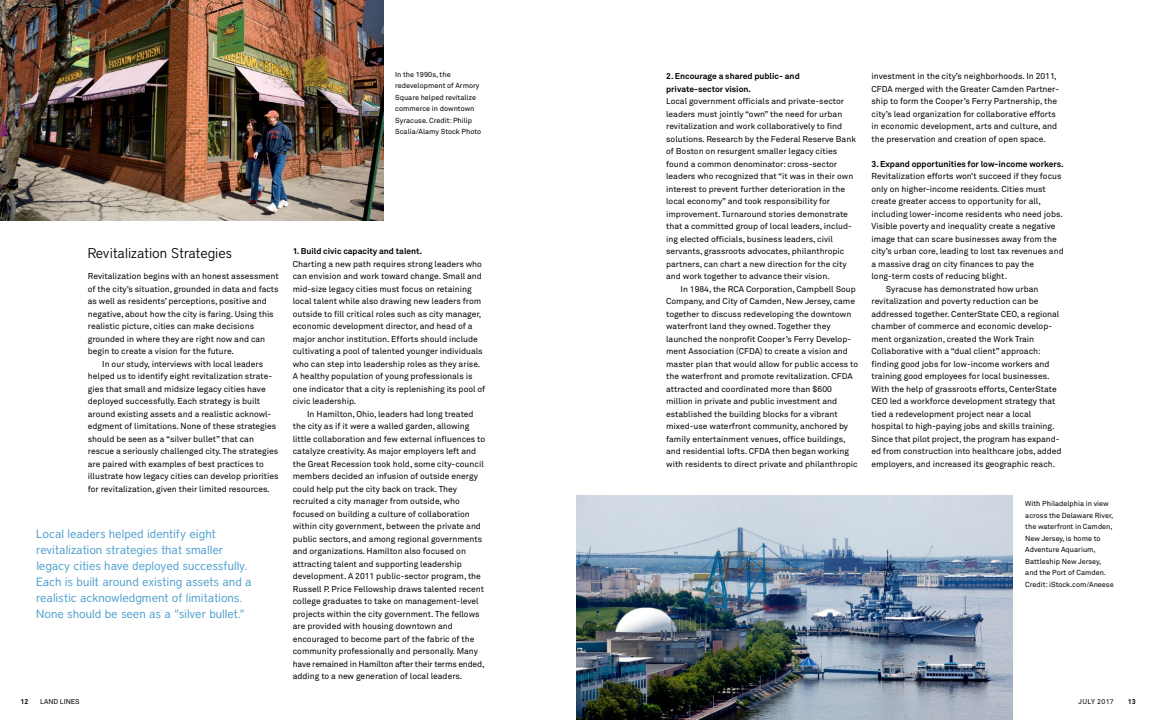
<style>
.page{position:relative;width:1152px;height:720px;background:#fff}
.page>*{position:absolute;margin:0;border:0;box-sizing:border-box;transform-origin:0 0}
.t1{font:300 14px "District";color:#000}
.t2{font:12px/16px "District";letter-spacing:-.005em;color:#51a1cf}
.t3{font:8.5px/12.5px "Akkurat Pro";color:#000}
.t4{font:700 8.5px "Akkurat Pro";color:#000}
.t5{font:8.3px/12.5px "Akkurat Pro";color:#000}
.t6{font:700 8.3px/12.5px "Akkurat Pro";color:#000}
.t7{font:7.2px/11.5px "Akkurat Pro";color:#000}
.t8{font:7px "Akkurat Pro";color:#000}
.t9{font:7px "Akkurat Pro";letter-spacing:.05em;color:#000}
.t10{font:700 7px "Akkurat Pro";color:#000}
</style>
<div class="page">
<img style="left:576px;top:495px;width:436px;height:225px">
<img style="left:0;top:0;width:383px;height:220px">
<h1 class="t1" style="left:88px;top:245px;width:145px">Revitalization Strategies</h1>
<p class="t3" style="left:88px;top:270px;width:192px">Revitalization begins with an honest assessment</p>
<p class="t3" style="left:88px;top:283px;width:192px">of the city’s situation, grounded in data and facts</p>
<p class="t3" style="left:88px;top:295px;width:181px">as well as residents’ perceptions, positive and</p>
<p class="t3" style="left:88px;top:308px;width:187px">negative, about how the city is faring. Using this</p>
<p class="t3" style="left:88px;top:320px;width:168px">realistic picture, cities can make decisions</p>
<p class="t3" style="left:88px;top:333px;width:179px">grounded in where they are right now and can</p>
<p class="t3" style="left:88px;top:345px;width:148px">begin to create a vision for the future.</p>
<p class="t3" style="left:102px;top:358px;width:162px">In our study, interviews with local leaders</p>
<p class="t3" style="left:88px;top:370px;width:186px">helped us to identify eight revitalization strate-</p>
<p class="t3" style="left:88px;top:383px;width:179px">gies that small and midsize legacy cities have</p>
<p class="t3" style="left:88px;top:395px;width:174px">deployed successfully. Each strategy is built</p>
<p class="t3" style="left:88px;top:408px;width:185px">around existing assets and a realistic acknowl-</p>
<p class="t3" style="left:88px;top:420px;width:190px">edgment of limitations. None of these strategies</p>
<p class="t3" style="left:88px;top:433px;width:168px">should be seen as a “silver bullet” that can</p>
<p class="t3" style="left:88px;top:445px;width:192px">rescue a seriously challenged city. The strategies</p>
<p class="t3" style="left:88px;top:458px;width:177px">are paired with examples of best practices to</p>
<p class="t3" style="left:88px;top:470px;width:192px">illustrate how legacy cities can develop priorities</p>
<p class="t3" style="left:88px;top:483px;width:183px">for revitalization, given their limited resources.</p>
<p class="t2" style="left:36px;top:526px;width:217px">Local leaders helped identify eight revitalization strategies that smaller legacy cities have deployed successfully.<br>Each is built around existing assets and a realistic acknowledgment of limitations.<br>None should be seen as a “silver bullet.”</p>
<p class="t7" style="left:395px;top:69px;width:88px">In the 1990s, the redevelopment of Armory<br>Square helped revitalize commerce in downtown<br>Syracuse. Credit: Philip<br>Scalia/Alamy Stock Photo</p>
<p class="t6" style="left:666px;top:70px;width:135px">2. Encourage a shared public- and private-sector vision.</p>
<p class="t5" style="left:666px;top:95px;width:191px">Local government officials and private-sector leaders must jointly “own” the need for urban revitalization and work collaboratively to find solutions. Research by the Federal Reserve Bank of Boston on resurgent smaller legacy cities found a common denominator: cross-sector leaders who recognized that “it was in their own interest to prevent further deterioration in the local economy” and took responsibility for improvement. Turnaround stories demonstrate that a committed group of local leaders, includ&shy;ing elected officials, business leaders, civil servants, grassroots advocates, philanthropic partners, can chart a new direction for the city and work together to advance their vision.</p>
<p class="t5" style="left:666px;top:283px;width:194px;text-indent:14px">In 1984, the RCA Corporation, Campbell Soup Company, and City of Camden, New Jersey, came together to discuss redeveloping the downtown waterfront land they owned. Together they launched the nonprofit Cooper’s Ferry Develop&shy;ment Association (CFDA) to create a vision and master plan that would allow for public access to the waterfront and promote revitalization. CFDA attracted and coordinated more than $600 million in private and public investment and established the building blocks for a vibrant mixed-use waterfront community, anchored by family entertainment venues, office buildings, and residential lofts. CFDA then began working with residents to direct private and philanthropic</p>
<p class="t6" style="left:293px;top:245px;width:131px">1. Build civic capacity and talent.</p>
<p class="t3" style="left:293px;top:258px;width:194px">Charting a new path requires strong leaders who can envision and work toward change. Small and mid-size legacy cities must focus on retaining local talent while also drawing new leaders from outside to fill critical roles such as city manager, economic development director, and head of a major anchor institution. Efforts should include cultivating a pool of talented younger individuals who can step into leadership roles as they arise.<br>A healthy population of young professionals is one indicator that a city is replenishing its pool of civic leadership.</p>
<p class="t3" style="left:293px;top:408px;width:194px;text-indent:14px">In Hamilton, Ohio, leaders had long treated the city as if it were a walled garden, allowing little collaboration and few external influences to catalyze creativity. As major employers left and the Great Recession took hold, some city-council members decided an infusion of outside energy could help put the city back on track. They recruited a city manager from outside, who focused on building a culture of collaboration within city government, between the private and public sectors, and among regional governments and organizations. Hamilton also focused on attracting talent and supporting leadership development. A 2011 public-sector program, the Russell P. Price Fellowship draws talented recent college graduates to take on management-level projects within the city government. The fellows are provided with housing downtown and encouraged to become part of the fabric of the community professionally and personally. Many have remained in Hamilton after their terms ended, adding to a new generation of local leaders.</p>
<p class="t3" style="left:872px;top:70px;width:189px">investment in the city’s neighborhoods. In 2011, CFDA merged with the Greater Camden Partner&shy;ship to form the Cooper’s Ferry Partnership, the city’s lead organization for collaborative efforts in economic development, arts and culture, and the preservation and creation of open space.</p>
<p class="t4" style="left:872px;top:158px;width:194px">3. Expand opportunities for low-income workers.</p>
<p class="t3" style="left:872px;top:170px;width:192px">Revitalization efforts won’t succeed if they focus</p>
<p class="t3" style="left:872px;top:183px;width:176px">only on higher-income residents. Cities must</p>
<p class="t3" style="left:872px;top:195px;width:171px">create greater access to opportunity for all,</p>
<p class="t3" style="left:872px;top:208px;width:193px">including lower-income residents who need jobs.</p>
<p class="t3" style="left:872px;top:220px;width:186px">Visible poverty and inequality create a negative</p>
<p class="t3" style="left:872px;top:233px;width:187px">image that can scare businesses away from the</p>
<p class="t3" style="left:872px;top:245px;width:194px">city’s urban core, leading to lost tax revenues and</p>
<p class="t3" style="left:872px;top:258px;width:164px">a massive drag on city finances to pay the</p>
<p class="t3" style="left:872px;top:270px;width:137px">long-term costs of reducing blight.</p>
<p class="t3" style="left:886px;top:283px;width:154px">Syracuse has demonstrated how urban</p>
<p class="t3" style="left:872px;top:295px;width:168px">revitalization and poverty reduction can be</p>
<p class="t3" style="left:872px;top:308px;width:189px">addressed together. CenterState CEO, a regional</p>
<p class="t3" style="left:872px;top:320px;width:182px">chamber of commerce and economic develop-</p>
<p class="t3" style="left:872px;top:333px;width:164px">ment organization, created the Work Train</p>
<p class="t3" style="left:872px;top:345px;width:171px">Collaborative with a “dual client” approach:</p>
<p class="t3" style="left:872px;top:358px;width:179px">finding good jobs for low-income workers and</p>
<p class="t3" style="left:872px;top:370px;width:180px">training good employees for local businesses.</p>
<p class="t3" style="left:872px;top:383px;width:187px">With the help of grassroots efforts, CenterState</p>
<p class="t3" style="left:872px;top:395px;width:185px">CEO led a workforce development strategy that</p>
<p class="t3" style="left:872px;top:408px;width:161px">tied a redevelopment project near a local</p>
<p class="t3" style="left:872px;top:420px;width:185px">hospital to high-paying jobs and skills training.</p>
<p class="t3" style="left:872px;top:433px;width:189px">Since that pilot project, the program has expand-</p>
<p class="t3" style="left:872px;top:445px;width:192px">ed from construction into healthcare jobs, added</p>
<p class="t3" style="left:872px;top:458px;width:185px">employers, and increased its geographic reach.</p>
<p class="t7" style="left:1025px;top:498px;width:90px">With Philadelphia in view across the Delaware River, the waterfront in Camden,<br>New Jersey, is home to<br>Adventure Aquarium,<br>Battleship New Jersey, and the Port of Camden.<br>Credit: iStock.com/Aneese</p>
<p class="t10" style="left:21px;top:697px;width:9px">12</p>
<p class="t8" style="left:40px;top:698px;width:41px">LAND LINES</p>
<p class="t9" style="left:1079px;top:698px;width:37px">JULY 2017</p>
<p class="t10" style="left:1128px;top:697px;width:9px">13</p>
</div>
